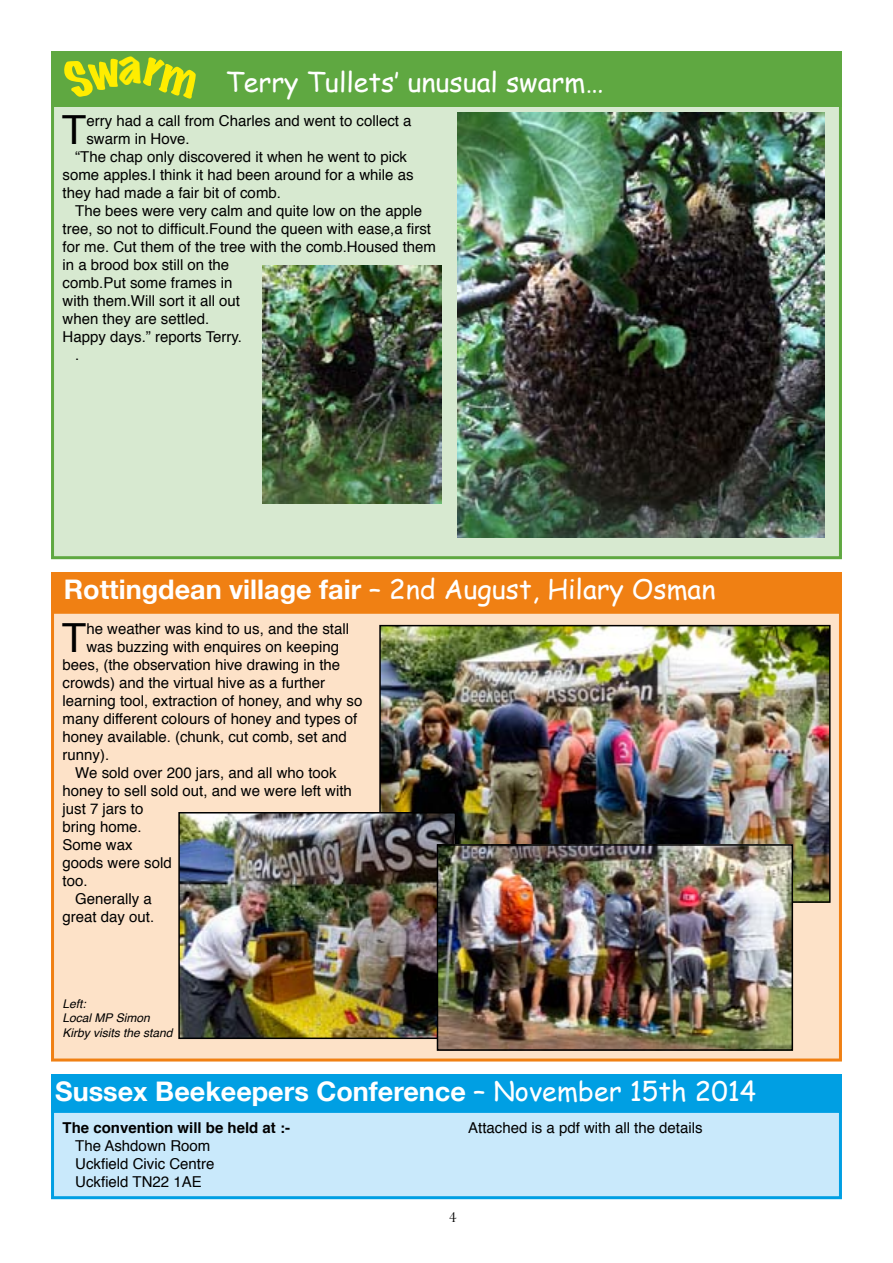
<style>
.page{position:relative;width:893px;height:1263px;background:#fff}
.page>*{position:absolute;margin:0;border:0;box-sizing:border-box;transform-origin:0 0}
.t1{font:40.05px "Helvetica";color:#000}
.t2{font:700 27px "Helvetica Neue";color:#fff}
.t3{font:27px "Comic Sans MS";color:#fff}
.t4{font:15px/18px "Helvetica";color:#000}
.t5{font:700 15px "Helvetica";color:#000}
.t6{font:15px "Baskerville";color:#000}
.t7{font:italic 12px/14.4px "Helvetica";color:#000}
.s1{font-family:"Comic Sans MS";font-weight:400}
</style>
<div class="page">
<div style="left:51px;top:572px;width:791px;height:39px;background:#f08013"></div>
<div style="left:53px;top:612px;width:787px;height:448px;background:#fde2c8"></div>
<div style="left:51px;top:611px;width:791px;height:450px;border:3px solid #f08013"></div>
<img style="left:382px;top:628px;width:446px;height:272px">
<div style="left:379px;top:625px;width:452px;height:278px;border:2px solid #000"></div>
<img style="left:181px;top:815px;width:272px;height:221px">
<div style="left:178px;top:812px;width:278px;height:227px;border:2px solid #000"></div>
<img style="left:440px;top:847px;width:350px;height:201px">
<div style="left:437px;top:844px;width:356px;height:207px;border:2px solid #000"></div>
<div style="left:53px;top:105px;width:787px;height:453px;background:#d7e9d0"></div>
<div style="left:51px;top:103px;width:791px;height:456px;border:3px solid #5fa841"></div>
<div style="left:51px;top:51px;width:791px;height:55px;background:#5fa841"></div>
<img style="left:457px;top:113px;width:367px;height:425px">
<img style="left:263px;top:266px;width:178px;height:238px">
<div style="left:51px;top:1075px;width:791px;height:38px;background:#009fe3"></div>
<div style="left:53px;top:1111px;width:787px;height:87px;background:#c9e9fb"></div>
<div style="left:51px;top:1110px;width:791px;height:89px;border:3px solid #009fe3"></div>
<h2 class="t3" style="left:225px;top:62px;width:380px">Terry Tullets’ unusual swarm…</h2>
<h1 class="t1" style="left:62px;top:99px;width:26px">T</h1>
<p class="t4" style="left:86px;top:112px;width:327px">erry had a call from Charles and went to collect a</p>
<p class="t4" style="left:86px;top:130px;width:105px">swarm in Hove.</p>
<p class="t4" style="left:75px;top:148px;width:333px">“The chap only discovered it when he went to pick</p>
<p class="t4" style="left:63px;top:166px;width:353px">some apples.I think it had been around for a while as</p>
<p class="t4" style="left:63px;top:184px;width:220px">they had made a fair bit of comb.</p>
<p class="t4" style="left:75px;top:202px;width:348px">The bees were very calm and quite low on the apple</p>
<p class="t4" style="left:63px;top:220px;width:370px">tree, so not to difficult.Found the queen with ease,a first</p>
<p class="t4" style="left:63px;top:238px;width:375px">for me. Cut them of the tree with the comb.Housed them</p>
<p class="t4" style="left:63px;top:256px;width:168px">in a brood box still on the</p>
<p class="t4" style="left:63px;top:274px;width:172px">comb.Put some frames in</p>
<p class="t4" style="left:63px;top:292px;width:179px">with them.Will sort it all out</p>
<p class="t4" style="left:63px;top:310px;width:148px">when they are settled.</p>
<p class="t4" style="left:63px;top:328px;width:181px">Happy days.” reports Terry.</p>
<p class="t4" style="left:75px;top:346px;width:6px">.</p>
<h2 class="t2" style="left:64px;top:565px;width:653px">Rottingdean village fair <span class="s1">– 2nd August, Hilary Osman</span></h2>
<h1 class="t1" style="left:62px;top:607px;width:26px">T</h1>
<p class="t4" style="left:86px;top:620px;width:264px">he weather was kind to us, and the stall</p>
<p class="t4" style="left:86px;top:638px;width:254px">was buzzing with enquires on keeping</p>
<p class="t4" style="left:63px;top:656px;width:279px">bees, (the observation hive drawing in the</p>
<p class="t4" style="left:63px;top:674px;width:264px">crowds) and the virtual hive as a further</p>
<p class="t4" style="left:63px;top:692px;width:301px">learning tool, extraction of honey, and why so</p>
<p class="t4" style="left:63px;top:710px;width:296px">many different colours of honey and types of</p>
<p class="t4" style="left:63px;top:728px;width:286px">honey available. (chunk, cut comb, set and</p>
<p class="t4" style="left:63px;top:746px;width:48px">runny).</p>
<p class="t4" style="left:75px;top:764px;width:263px">We sold over 200 jars, and all who took</p>
<p class="t4" style="left:63px;top:782px;width:291px">honey to sell sold out, and we were left with</p>
<p class="t4" style="left:63px;top:800px;width:82px">just 7 jars to</p>
<p class="t4" style="left:63px;top:818px;width:81px">bring home.</p>
<p class="t4" style="left:63px;top:836px;width:72px">Some wax</p>
<p class="t4" style="left:63px;top:854px;width:111px">goods were sold</p>
<p class="t4" style="left:63px;top:872px;width:27px">too.</p>
<p class="t4" style="left:75px;top:890px;width:78px">Generally a</p>
<p class="t4" style="left:63px;top:908px;width:93px">great day out.</p>
<p class="t7" style="left:63px;top:997px;width:112px">Left:<br>Local MP Simon<br>Kirby visits the stand</p>
<h2 class="t2" style="left:55px;top:1067px;width:703px">Sussex Beekeepers Conference <span class="s1">– November 15th 2014</span></h2>
<p class="t5" style="left:63px;top:1115px;width:229px">The convention will be held at :-</p>
<p class="t4" style="left:75px;top:1137px;width:141px">The Ashdown Room<br>Uckfield Civic Centre<br>Uckfield TN22 1AE</p>
<p class="t4" style="left:468px;top:1119px;width:236px">Attached is a pdf with all the details</p>
<p class="t6" style="left:449px;top:1208px;width:9px">4</p>
</div>
